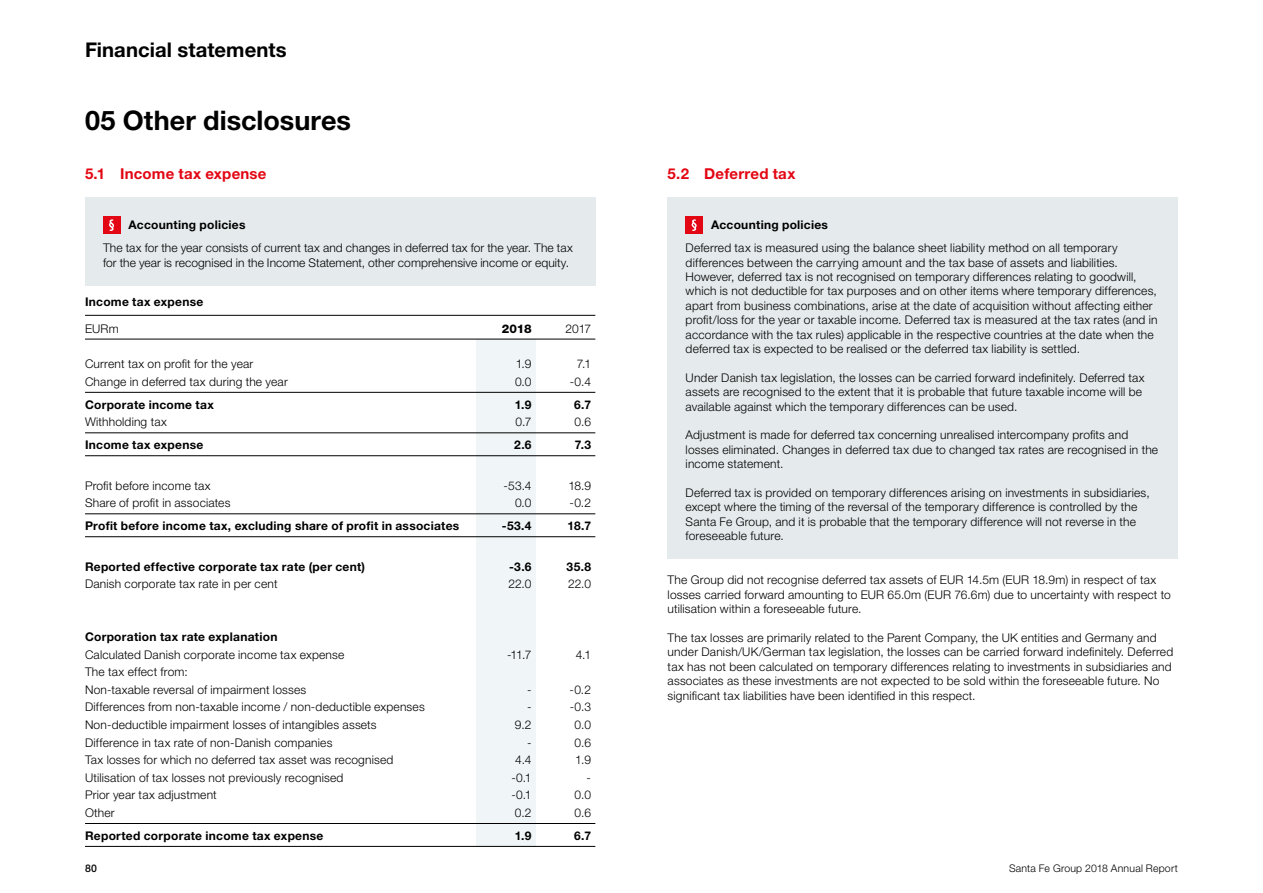
<style>
.page{position:relative;width:1263px;height:893px;background:#fff}
.page>*{position:absolute;margin:0;border:0;box-sizing:border-box;transform-origin:0 0}
.t1{font:700 27px "Helvetica Neue LT Pro";color:#000}
.t2{font:700 20.25px "Helvetica Neue LT Pro";letter-spacing:.005em;color:#000}
.t3{font:700 15px "Helvetica Neue LT Pro";letter-spacing:.015em;color:#e30613}
.t4{font:300 12px/14.4px "Helvetica Neue LT Pro";letter-spacing:.015em;color:#000}
.t5{font:700 12px "Helvetica Neue LT Pro";letter-spacing:.02em;color:#000}
.t6{font:800 12px "Helvetica Neue LT Pro";color:#000}
.t7{font:300 10.5px "Helvetica Neue LT Pro";letter-spacing:.02em;color:#000}
.t8{font:500 10.5px "Helvetica Neue LT Pro";color:#000}
</style>
<div class="page">
<div style="left:476px;top:339px;width:60px;height:507px;background:#f0f5f7"></div>
<div style="left:85px;top:197px;width:510px;height:89px;background:#e5eaec"></div>
<div style="left:668px;top:197px;width:510px;height:362px;background:#e5eaec"></div>
<div style="left:686px;top:217px;width:17px;height:17px;background:#e30613"></div>
<svg style="left:692px;top:219px;width:5px;height:12px"></svg>
<hr style="left:85px;top:315px;width:510px;height:1px;background:#000">
<hr style="left:85px;top:339px;width:510px;height:1px;background:#000">
<hr style="left:85px;top:392px;width:510px;height:1px;background:#000">
<hr style="left:85px;top:433px;width:510px;height:1px;background:#000">
<hr style="left:85px;top:455px;width:510px;height:1px;background:#000">
<hr style="left:85px;top:514px;width:510px;height:1px;background:#000">
<hr style="left:85px;top:536px;width:510px;height:1px;background:#000">
<hr style="left:85px;top:823px;width:510px;height:1px;background:#000">
<hr style="left:85px;top:846px;width:510px;height:1px;background:#000">
<div style="left:103px;top:217px;width:17px;height:17px;background:#e30613"></div>
<svg style="left:109px;top:219px;width:5px;height:12px"></svg>
<h2 class="t2" style="left:85px;top:37px;width:203px">Financial statements</h2>
<h1 class="t1" style="left:85px;top:104px;width:267px">05 Other disclosures</h1>
<p class="t3" style="left:85px;top:164px;width:183px">5.1 Income tax expense</p>
<p class="t5" style="left:129px;top:217px;width:118px">Accounting policies</p>
<p class="t4" style="left:103px;top:240px;width:471px">The tax for the year consists of current tax and changes in deferred tax for the year. The tax for the year is recognised in the Income Statement, other comprehensive income or equity.</p>
<p class="t5" style="left:85px;top:295px;width:120px">Income tax expense</p>
<p class="t4" style="left:85px;top:321px;width:35px">EURm</p>
<p class="t6" style="left:502px;top:321px;width:31px">2018</p>
<p class="t4" style="left:566px;top:321px;width:27px">2017</p>
<p class="t4" style="left:85px;top:356px;width:170px">Current tax on profit for the year</p>
<p class="t4" style="left:516px;top:356px;width:17px">1.9</p>
<p class="t4" style="left:577px;top:356px;width:16px">7.1</p>
<p class="t4" style="left:85px;top:374px;width:204px">Change in deferred tax during the year</p>
<p class="t4" style="left:515px;top:374px;width:18px">0.0</p>
<p class="t4" style="left:570px;top:374px;width:23px">-0.4</p>
<p class="t5" style="left:85px;top:397px;width:130px">Corporate income tax</p>
<p class="t5" style="left:515px;top:397px;width:18px">1.9</p>
<p class="t5" style="left:574px;top:397px;width:18px">6.7</p>
<p class="t4" style="left:85px;top:415px;width:83px">Withholding tax</p>
<p class="t4" style="left:515px;top:415px;width:18px">0.7</p>
<p class="t4" style="left:575px;top:415px;width:18px">0.6</p>
<p class="t5" style="left:85px;top:437px;width:120px">Income tax expense</p>
<p class="t5" style="left:514px;top:437px;width:19px">2.6</p>
<p class="t5" style="left:575px;top:437px;width:18px">7.3</p>
<p class="t4" style="left:85px;top:478px;width:127px">Profit before income tax</p>
<p class="t4" style="left:504px;top:478px;width:29px">-53.4</p>
<p class="t4" style="left:568px;top:478px;width:24px">18.9</p>
<p class="t4" style="left:85px;top:496px;width:147px">Share of profit in associates</p>
<p class="t4" style="left:515px;top:496px;width:18px">0.0</p>
<p class="t4" style="left:570px;top:496px;width:23px">-0.2</p>
<p class="t5" style="left:85px;top:518px;width:376px">Profit before income tax, excluding share of profit in associates</p>
<p class="t5" style="left:502px;top:518px;width:31px">-53.4</p>
<p class="t5" style="left:568px;top:518px;width:25px">18.7</p>
<p class="t5" style="left:85px;top:559px;width:281px">Reported effective corporate tax rate (per cent)</p>
<p class="t5" style="left:509px;top:559px;width:24px">-3.6</p>
<p class="t5" style="left:567px;top:559px;width:26px">35.8</p>
<p class="t4" style="left:85px;top:577px;width:194px">Danish corporate tax rate in per cent</p>
<p class="t4" style="left:509px;top:577px;width:24px">22.0</p>
<p class="t4" style="left:568px;top:577px;width:24px">22.0</p>
<p class="t3" style="left:668px;top:164px;width:129px">5.2 Deferred tax</p>
<p class="t5" style="left:711px;top:217px;width:118px">Accounting policies</p>
<p class="t4" style="left:686px;top:240px;width:473px">Deferred tax is measured using the balance sheet liability method on all temporary differences between the carrying amount and the tax base of assets and liabilities.<br>However, deferred tax is not recognised on temporary differences relating to goodwill, which is not deductible for tax purposes and on other items where temporary differences, apart from business combinations, arise at the date of acquisition without affecting either profit/loss for the year or taxable income. Deferred tax is measured at the tax rates (and in accordance with the tax rules) applicable in the respective countries at the date when the deferred tax is expected to be realised or the deferred tax liability is settled.</p>
<p class="t4" style="left:686px;top:370px;width:461px">Under Danish tax legislation, the losses can be carried forward indefinitely. Deferred tax assets are recognised to the extent that it is probable that future taxable income will be available against which the temporary differences can be used.</p>
<p class="t4" style="left:686px;top:428px;width:474px">Adjustment is made for deferred tax concerning unrealised intercompany profits and losses eliminated. Changes in deferred tax due to changed tax rates are recognised in the income statement.</p>
<p class="t4" style="left:686px;top:485px;width:465px">Deferred tax is provided on temporary differences arising on investments in subsidiaries, except where the timing of the reversal of the temporary difference is controlled by the Santa Fe Group, and it is probable that the temporary difference will not reverse in the foreseeable future.</p>
<p class="t4" style="left:668px;top:573px;width:505px">The Group did not recognise deferred tax assets of EUR 14.5m (EUR 18.9m) in respect of tax losses carried forward amounting to EUR 65.0m (EUR 76.6m) due to uncertainty with respect to utilisation within a foreseeable future.</p>
<p class="t4" style="left:668px;top:630px;width:507px">The tax losses are primarily related to the Parent Company, the UK entities and Germany and under Danish/UK/German tax legislation, the losses can be carried forward indefinitely. Deferred tax has not been calculated on temporary differences relating to investments in subsidiaries and associates as these investments are not expected to be sold within the foreseeable future. No significant tax liabilities have been identified in this respect.</p>
<p class="t5" style="left:85px;top:629px;width:194px">Corporation tax rate explanation</p>
<p class="t4" style="left:85px;top:647px;width:261px">Calculated Danish corporate income tax expense</p>
<p class="t4" style="left:507px;top:647px;width:26px">-11.7</p>
<p class="t4" style="left:576px;top:647px;width:17px">4.1</p>
<p class="t4" style="left:85px;top:663px;width:223px;line-height:17.5px">The tax effect from:<br>Non-taxable reversal of impairment losses</p>
<p class="t4" style="left:527px;top:682px;width:6px">-</p>
<p class="t4" style="left:570px;top:682px;width:23px">-0.2</p>
<p class="t4" style="left:85px;top:700px;width:341px">Differences from non-taxable income / non-deductible expenses</p>
<p class="t4" style="left:527px;top:700px;width:6px">-</p>
<p class="t4" style="left:570px;top:700px;width:23px">-0.3</p>
<p class="t4" style="left:85px;top:717px;width:293px">Non-deductible impairment losses of intangibles assets</p>
<p class="t4" style="left:515px;top:717px;width:18px">9.2</p>
<p class="t4" style="left:575px;top:717px;width:18px">0.0</p>
<p class="t4" style="left:85px;top:735px;width:249px">Difference in tax rate of non-Danish companies</p>
<p class="t4" style="left:527px;top:735px;width:6px">-</p>
<p class="t4" style="left:575px;top:735px;width:18px">0.6</p>
<p class="t4" style="left:85px;top:752px;width:310px">Tax losses for which no deferred tax asset was recognised</p>
<p class="t4" style="left:515px;top:752px;width:18px">4.4</p>
<p class="t4" style="left:575px;top:752px;width:17px">1.9</p>
<p class="t4" style="left:85px;top:770px;width:260px">Utilisation of tax losses not previously recognised</p>
<p class="t4" style="left:511px;top:770px;width:22px">-0.1</p>
<p class="t4" style="left:587px;top:770px;width:6px">-</p>
<p class="t4" style="left:85px;top:788px;width:133px">Prior year tax adjustment</p>
<p class="t4" style="left:511px;top:788px;width:22px">-0.1</p>
<p class="t4" style="left:575px;top:788px;width:18px">0.0</p>
<p class="t4" style="left:85px;top:805px;width:31px">Other</p>
<p class="t4" style="left:515px;top:805px;width:18px">0.2</p>
<p class="t4" style="left:575px;top:805px;width:18px">0.6</p>
<p class="t5" style="left:85px;top:828px;width:240px">Reported corporate income tax expense</p>
<p class="t5" style="left:515px;top:828px;width:18px">1.9</p>
<p class="t5" style="left:574px;top:828px;width:18px">6.7</p>
<p class="t8" style="left:85px;top:862px;width:13px">80</p>
<p class="t7" style="left:1009px;top:862px;width:170px">Santa Fe Group 2018 Annual Report</p>
</div>
